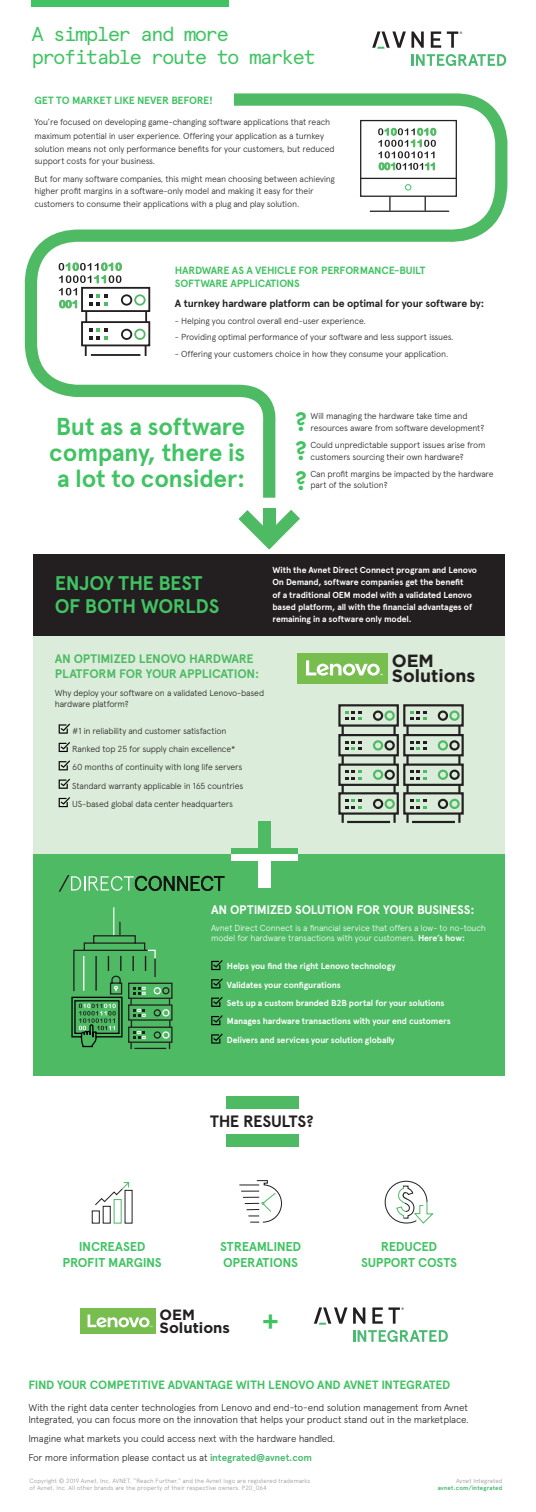
<style>
.page{position:relative;width:536px;height:1512px;background:#fff}
.page>*{position:absolute;margin:0;border:0;box-sizing:border-box;transform-origin:0 0}
.Bullets_-_Dash{font:700 29.75px "Apercu Avnet";color:#41c363}
.Bullets_-_Dash-2{font:700 26.69px "Apercu Avnet";color:#41c363}
.Bullets_-_Dash-3{font:700 24.5px/25.9px "Apercu Avnet";letter-spacing:-.015em;color:#41c363;text-align:center}
.Header_Subline{font:20.12px/22.8px "Apercu Avnet Mono";letter-spacing:-.08em;color:#41c363}
.Bullets_-_Dash-4{font:700 19.78px/23px "Apercu Avnet";letter-spacing:-.02em;color:#41c363}
.t1{font:700 17.68px/15.2px "Gotham";color:#231f20}
.Bullets_-_Dash-5{font:700 16.45px "Apercu Avnet";letter-spacing:-.025em;color:#231f20}
.t2{font:700 14.88px/12.8px "Gotham";color:#231f20}
.Bullets_-_Dash-6{font:700 12.86px/15.4px "Apercu Avnet";letter-spacing:-.02em;color:#41c363;text-align:center}
.Bullets_-_Dash-7{font:700 12.42px/14.9px "Apercu Avnet";letter-spacing:-.02em;color:#4eba64}
.Bullets_-_Dash-8{font:700 12.42px "Apercu Avnet";letter-spacing:-.02em;color:#fff}
.Bullets_-_Dash-9{font:700 12.08px "Apercu Avnet";letter-spacing:-.025em;color:#41c363}
.Bullets_-_Dash-10{font:700 10.5px/12.2px "Apercu Avnet";letter-spacing:-.02em;color:#41c363}
.Bullets_-_Dash-11{font:700 10.5px "Apercu Avnet";letter-spacing:-.015em;color:#231f20}
.Bullets_-_Dash-12{font:300 9.89px/11.8px "Apercu Avnet";letter-spacing:-.02em;color:#231f20}
.Bullets_-_Dash-13{font:300 8.75px/12.2px "Apercu Avnet";letter-spacing:-.025em;color:#231f20}
.Bullets_-_Dash-14{font:700 8.75px/12.2px "Apercu Avnet";letter-spacing:-.015em;color:#fff}
.Bullets_-_Dash-15{font:300 8.75px/10.5px "Apercu Avnet";letter-spacing:-.025em;color:#fff}
.t3{font:300 6.12px/7px "Apercu Avnet";letter-spacing:.01em;color:#939598}
.t4{font:700 6.12px "Apercu Avnet";letter-spacing:.02em;color:#4aba73}
.s1{font-weight:700}
.s2{font-weight:700;color:#4aba73}
</style>
<div class="page">
<svg style="left:372px;top:32px;width:134px;height:34px"></svg>
<div style="left:32px;top:0;width:197px;height:7px;background:#41c363"></div>
<svg style="left:384px;top:1180px;width:49px;height:44px"></svg>
<svg style="left:239px;top:1180px;width:43px;height:43px"></svg>
<svg style="left:92px;top:1182px;width:41px;height:42px"></svg>
<div style="left:226px;top:1096px;width:73px;height:13px;background:#4eba64"></div>
<div style="left:226px;top:1134px;width:73px;height:12px;background:#4eba64"></div>
<svg style="left:238px;top:510px;width:62px;height:39px"></svg>
<div style="left:263px;top:508px;width:12px;height:28px;background:#4eba64"></div>
<div style="left:33px;top:555px;width:471px;height:81px;background:#231f20"></div>
<div style="left:33px;top:636px;width:472px;height:222px;background:#dbedda"></div>
<div style="left:33px;top:854px;width:472px;height:222px;background:#4eba64"></div>
<svg style="left:211px;top:960px;width:12px;height:10px"></svg>
<svg style="left:211px;top:978px;width:12px;height:10px"></svg>
<svg style="left:211px;top:997px;width:12px;height:10px"></svg>
<svg style="left:211px;top:1015px;width:12px;height:10px"></svg>
<svg style="left:211px;top:1034px;width:12px;height:10px"></svg>
<svg style="left:59px;top:724px;width:11px;height:10px"></svg>
<svg style="left:59px;top:742px;width:11px;height:10px"></svg>
<svg style="left:59px;top:760px;width:11px;height:10px"></svg>
<svg style="left:59px;top:779px;width:11px;height:10px"></svg>
<svg style="left:59px;top:797px;width:11px;height:10px"></svg>
<div style="left:258px;top:821px;width:12px;height:33px;background:#4eba64"></div>
<div style="left:231px;top:848px;width:66px;height:6px;background:#4eba64"></div>
<div style="left:258px;top:854px;width:12px;height:34px;background:#fff"></div>
<div style="left:231px;top:854px;width:66px;height:7px;background:#fff"></div>
<div style="left:297px;top:654px;width:90px;height:30px;background:#77be4e"></div>
<svg style="left:306px;top:660px;width:77px;height:16px"></svg>
<svg style="left:338px;top:704px;width:126px;height:120px"></svg>
<svg style="left:24px;top:93px;width:484px;height:417px"></svg>
<svg style="left:372px;top:1307px;width:10px;height:17px"></svg>
<svg style="left:314px;top:1307px;width:33px;height:18px"></svg>
<svg style="left:353px;top:1307px;width:12px;height:17px"></svg>
<svg style="left:388px;top:1307px;width:15px;height:17px"></svg>
<svg style="left:353px;top:1330px;width:94px;height:12px"></svg>
<div style="left:80px;top:1309px;width:76px;height:25px;background:#77be4e"></div>
<svg style="left:87px;top:1315px;width:65px;height:12px"></svg>
<svg style="left:59px;top:875px;width:165px;height:17px"></svg>
<svg style="left:71px;top:907px;width:102px;height:143px"></svg>
<div style="left:360px;top:120px;width:97px;height:77px;border:1px solid #241f21"></div>
<hr style="left:360px;top:178px;width:96px;height:1px;background:#241f21">
<hr style="left:370px;top:211px;width:79px;height:1px;background:#241f21">
<svg style="left:424px;top:197px;width:1px;height:14px"></svg>
<svg style="left:389px;top:197px;width:1px;height:14px"></svg>
<svg style="left:405px;top:184px;width:6px;height:6px"></svg>
<svg style="left:378px;top:128px;width:58px;height:42px"></svg>
<svg style="left:59px;top:263px;width:92px;height:93px"></svg>
<p class="Header_Subline" style="left:32px;top:21px;width:286px">A simpler and more profitable route to market</p>
<p class="Bullets_-_Dash-10" style="left:34px;top:93px;width:180px">GET TO MARKET LIKE NEVER BEFORE!</p>
<p class="Bullets_-_Dash-13" style="left:34px;top:115px;width:297px;line-height:14px">You’re focused on developing game-changing software applications that reach maximum potential in user experience. Offering your application as a turnkey</p>
<p class="Bullets_-_Dash-13" style="left:34px;top:142px;width:302px">solution means not only performance benefits for your customers, but reduced support costs for your business.</p>
<p class="Bullets_-_Dash-13" style="left:34px;top:172px;width:302px">But for many software companies, this might mean choosing between achieving higher profit margins in a software-only model and making it easy for their customers to consume their applications with a plug and play solution.</p>
<p class="Bullets_-_Dash-10" style="left:175px;top:264px;width:252px">HARDWARE AS A VEHICLE FOR PERFORMANCE-BUILT<br>SOFTWARE APPLICATIONS</p>
<p class="Bullets_-_Dash-11" style="left:175px;top:296px;width:311px">A turnkey hardware platform can be optimal for your software by:</p>
<p class="Bullets_-_Dash-13" style="left:175px;top:314px;width:192px">- Helping you control overall end-user experience.</p>
<p class="Bullets_-_Dash-13" style="left:175px;top:330px;width:280px">- Providing optimal performance of your software and less support issues.</p>
<p class="Bullets_-_Dash-13" style="left:175px;top:347px;width:275px">- Offering your customers choice in how they consume your application.</p>
<p class="Bullets_-_Dash-3" style="left:49px;top:412px;width:197px">But as a software company, there is a lot to consider:</p>
<p class="Bullets_-_Dash-2" style="left:295px;top:402px;width:14px">?</p>
<p class="Bullets_-_Dash-2" style="left:295px;top:431px;width:14px">?</p>
<p class="Bullets_-_Dash-2" style="left:295px;top:461px;width:14px">?</p>
<p class="Bullets_-_Dash-13" style="left:310px;top:410px;width:175px;line-height:11.4px">Will managing the hardware take time and resources aware from software development?</p>
<p class="Bullets_-_Dash-13" style="left:310px;top:439px;width:176px;line-height:11.4px">Could unpredictable support issues arise from customers sourcing their own hardware?</p>
<p class="Bullets_-_Dash-13" style="left:310px;top:467px;width:185px;line-height:11.4px">Can profit margins be impacted by the hardware part of the solution?</p>
<p class="Bullets_-_Dash-4" style="left:55px;top:570px;width:166px">ENJOY THE BEST<br>OF BOTH WORLDS</p>
<p class="Bullets_-_Dash-14" style="left:272px;top:563px;width:206px">With the Avnet Direct Connect program and Lenovo On Demand, software companies get the benefit<br>of a traditional OEM model with a validated Lenovo based platform, all with the financial advantages of remaining in a software only model.</p>
<p class="Bullets_-_Dash-7" style="left:55px;top:650px;width:206px">AN OPTIMIZED LENOVO HARDWARE<br>PLATFORM FOR YOUR APPLICATION:</p>
<p class="Bullets_-_Dash-13" style="left:55px;top:687px;width:211px;line-height:10.5px">Why deploy your software on a validated Lenovo-based hardware platform?</p>
<p class="Bullets_-_Dash-13" style="left:72px;top:724px;width:156px">#1 in reliability and customer satisfaction</p>
<p class="Bullets_-_Dash-13" style="left:72px;top:742px;width:165px">Ranked top 25 for supply chain excellence*</p>
<p class="Bullets_-_Dash-13" style="left:72px;top:760px;width:172px">60 months of continuity with long life servers</p>
<p class="Bullets_-_Dash-13" style="left:72px;top:779px;width:173px">Standard warranty applicable in 165 countries</p>
<p class="Bullets_-_Dash-13" style="left:72px;top:797px;width:162px">US-based global data center headquarters</p>
<p class="t1" style="left:391px;top:653px;width:85px">OEM<br>Solutions</p>
<p class="Bullets_-_Dash-8" style="left:211px;top:900px;width:265px">AN OPTIMIZED SOLUTION FOR YOUR BUSINESS:</p>
<p class="Bullets_-_Dash-15" style="left:211px;top:922px;width:276px">Avnet Direct Connect is a financial service that offers a low- to no-touch model for hardware transactions with your customers. <span class="s1">Here’s how:</span></p>
<p class="Bullets_-_Dash-14" style="left:227px;top:959px;width:170px">Helps you find the right Lenovo technology</p>
<p class="Bullets_-_Dash-14" style="left:227px;top:978px;width:115px">Validates your configurations</p>
<p class="Bullets_-_Dash-14" style="left:227px;top:996px;width:219px">Sets up a custom branded B2B portal for your solutions</p>
<p class="Bullets_-_Dash-14" style="left:227px;top:1015px;width:225px">Manages hardware transactions with your end customers</p>
<p class="Bullets_-_Dash-14" style="left:227px;top:1033px;width:169px">Delivers and services your solution globally</p>
<p class="Bullets_-_Dash-6" style="left:63px;top:1238px;width:101px">INCREASED<br>PROFIT MARGINS</p>
<p class="Bullets_-_Dash-5" style="left:210px;top:1109px;width:105px">THE RESULTS?</p>
<p class="Bullets_-_Dash-6" style="left:220px;top:1238px;width:82px;text-align:left">STREAMLINED<br>OPERATIONS</p>
<p class="t2" style="left:159px;top:1308px;width:72px">OEM<br>Solutions</p>
<p class="Bullets_-_Dash" style="left:261px;top:1298px;width:19px">+</p>
<p class="Bullets_-_Dash-6" style="left:361px;top:1238px;width:97px">REDUCED<br>SUPPORT COSTS</p>
<p class="Bullets_-_Dash-9" style="left:28px;top:1376px;width:423px">FIND YOUR COMPETITIVE ADVANTAGE WITH LENOVO AND AVNET INTEGRATED</p>
<p class="Bullets_-_Dash-12" style="left:28px;top:1401px;width:442px">With the right data center technologies from Lenovo and end-to-end solution management from Avnet<br>Integrated, you can focus more on the innovation that helps your product stand out in the marketplace.</p>
<p class="Bullets_-_Dash-12" style="left:28px;top:1432px;width:308px">Imagine what markets you could access next with the hardware handled.</p>
<p class="Bullets_-_Dash-12" style="left:28px;top:1451px;width:285px">For more information please contact us at <span class="s2">integrated@avnet.com</span></p>
<p class="t3" style="left:30px;top:1477px;width:282px">Copyright © 2019 Avnet, Inc. AVNET, “Reach Further,” and the Avnet logo are registered trademarks of Avnet, Inc. All other brands are the property of their respective owners. P20_064</p>
<p class="t3" style="left:456px;top:1477px;width:48px">Avnet Integrated</p>
<p class="t4" style="left:437px;top:1484px;width:66px">avnet.com/integrated</p>
</div>
